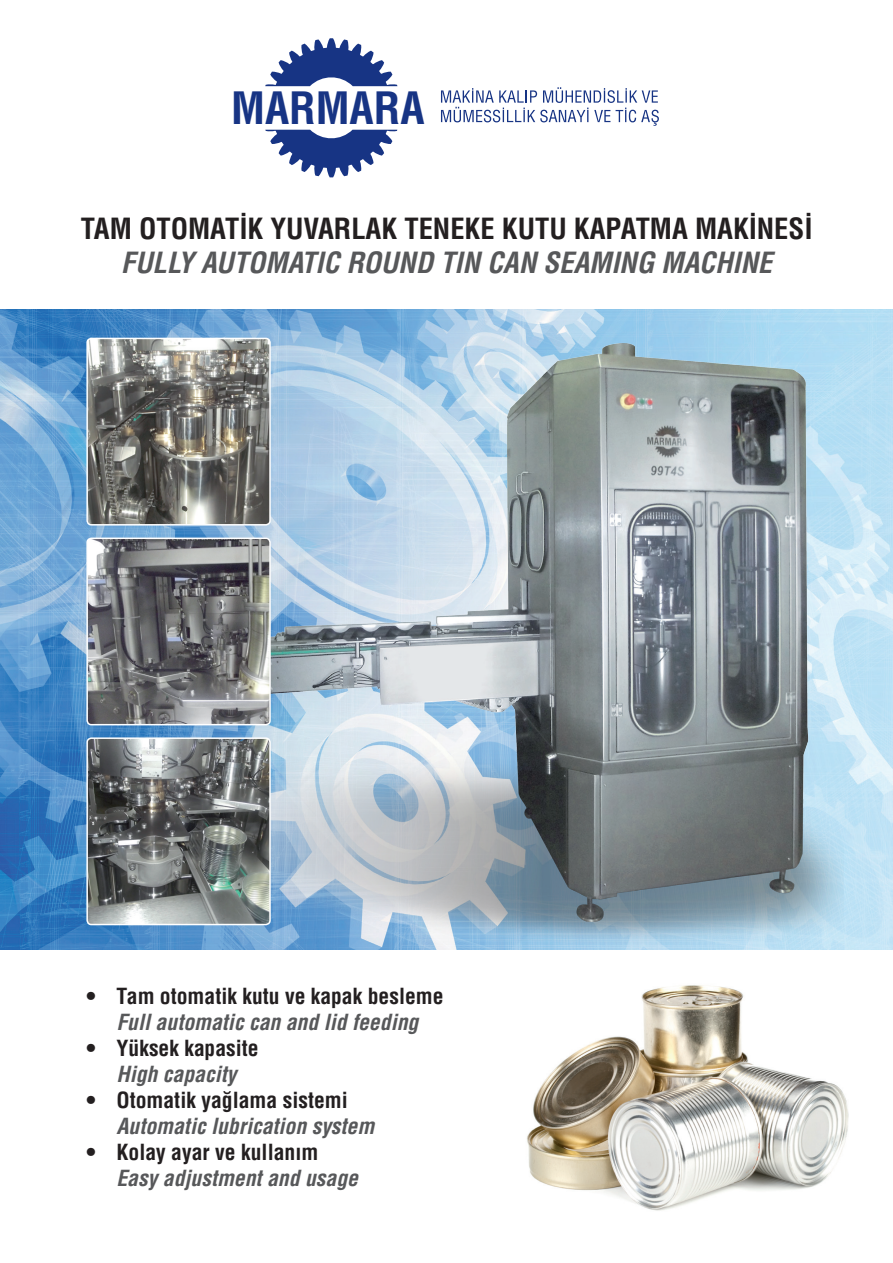
<style>
.page{position:relative;width:893px;height:1263px;background:#fff}
.page>*{position:absolute;margin:0;border:0;box-sizing:border-box;transform-origin:0 0}
.t1{font:43.5px "Helvetica Cond Bold Tr";color:#173484}
.t2{font:28.5px "Helvetica Cond Bold Tr";color:#231f20}
.t3{font:28.5px "Helvetica Cond Bold Ita Tr";color:#57585a}
.t4{font:21.75px "Helvetica Cond Bold Ita Tr";color:#57585a}
.t5{font:21.75px "Helvetica Cond Bold Tr";color:#231f20}
</style>
<div class="page">
<img style="left:0;top:309px;width:893px;height:641px">
<img style="left:179px;top:312px;width:664px;height:638px">
<img style="left:89px;top:740px;width:179px;height:182px">
<div style="left:86px;top:737px;width:185px;height:188px;border:2px solid #fff;border-radius:4px"></div>
<img style="left:87px;top:338px;width:183px;height:187px">
<div style="left:86px;top:338px;width:185px;height:187px;border:2px solid #fff;border-radius:4px"></div>
<img style="left:87px;top:540px;width:183px;height:185px">
<div style="left:86px;top:537px;width:185px;height:188px;border:2px solid #fff;border-radius:4px"></div>
<svg style="left:441px;top:87px;width:218px;height:39px"></svg>
<svg style="left:265px;top:130px;width:132px;height:47px"></svg>
<svg style="left:265px;top:38px;width:132px;height:48px"></svg>
<img style="left:527px;top:985px;width:322px;height:226px">
<h1 class="t1" style="left:231px;top:82px;width:195px">MARMARA</h1>
<h2 class="t2" style="left:81px;top:211px;width:733px">TAM OTOMATİK YUVARLAK TENEKE KUTU KAPATMA MAKİNESİ</h2>
<h2 class="t3" style="left:121px;top:245px;width:653px">FULLY AUTOMATIC ROUND TIN CAN SEAMING MACHINE</h2>
<p class="t5" style="left:86px;top:983px;width:359px">• Tam otomatik kutu ve kapak besleme</p>
<p class="t4" style="left:116px;top:1008px;width:303px">Full automatic can and lid feeding</p>
<p class="t5" style="left:86px;top:1035px;width:174px">• Yüksek kapasite</p>
<p class="t4" style="left:116px;top:1060px;width:121px">High capacity</p>
<p class="t5" style="left:86px;top:1087px;width:263px">• Otomatik yağlama sistemi</p>
<p class="t4" style="left:116px;top:1112px;width:259px">Automatic lubrication system</p>
<p class="t5" style="left:86px;top:1139px;width:233px">• Kolay ayar ve kullanım</p>
<p class="t4" style="left:116px;top:1164px;width:243px">Easy adjustment and usage</p>
</div>
